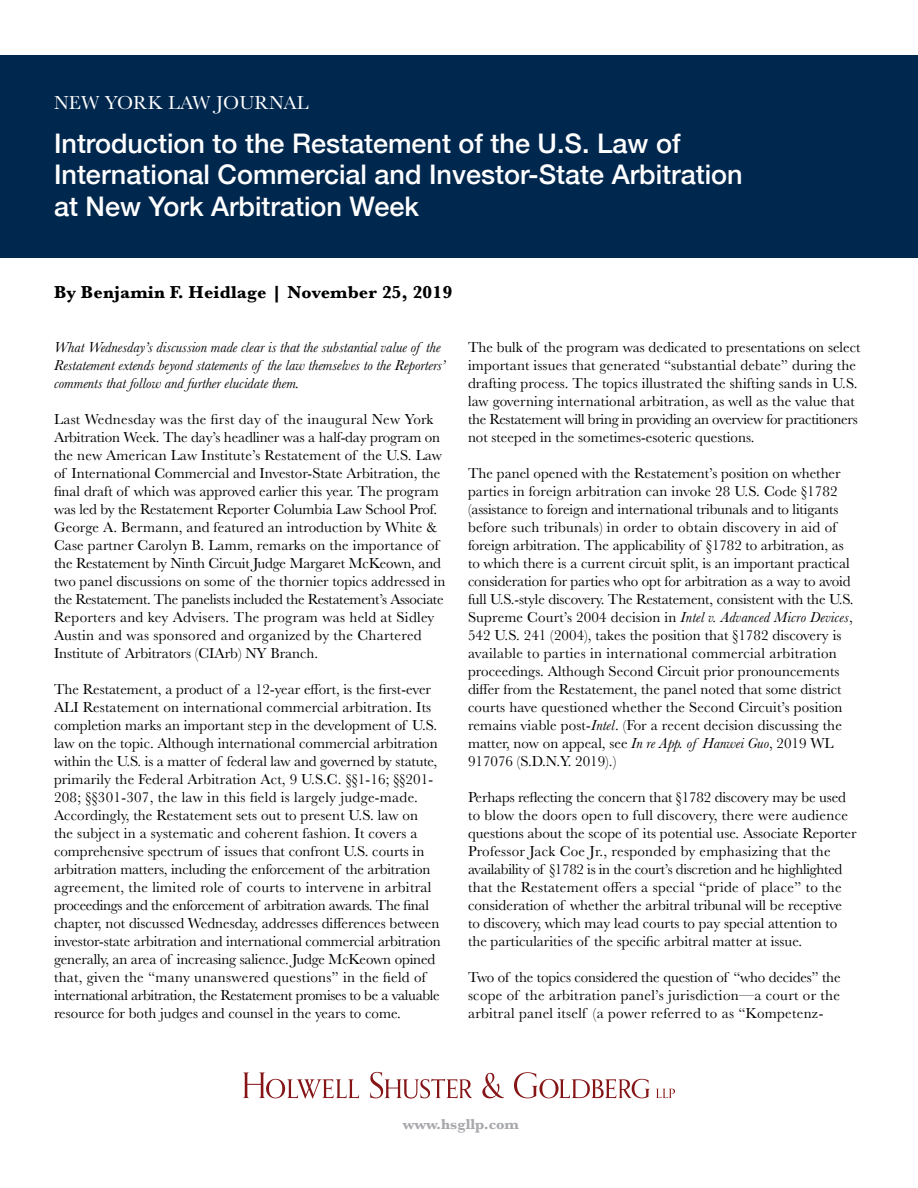
<style>
.page{position:relative;width:918px;height:1188px;background:#fff}
.page>*{position:absolute;margin:0;border:0;box-sizing:border-box;transform-origin:0 0}
.t1{font:500 27px/31.5px "Helvetica Neue";color:#fff}
.t2{font:19.5px "Baskerville";letter-spacing:.01em;color:#fff}
.t3{font:700 18px "Baskerville";letter-spacing:.01em;color:#000}
.t4{font:15px/18px "Baskerville";color:#000}
.t5{font:italic 15px/18px "Baskerville";color:#000}
.t6{font:700 15px "Baskerville";color:#a8a9ad}
.s1{font-style:italic}
</style>
<div class="page">
<div style="left:0;top:56px;width:918px;height:202px;background:#00274d"></div>
<svg style="left:243px;top:1072px;width:116px;height:27px"></svg>
<svg style="left:370px;top:1072px;width:102px;height:27px"></svg>
<svg style="left:482px;top:1073px;width:22px;height:25px"></svg>
<svg style="left:514px;top:1072px;width:136px;height:26px"></svg>
<svg style="left:656px;top:1089px;width:19px;height:9px"></svg>
<p class="t2" style="left:54px;top:90px;width:256px">NEW YORK LAW JOURNAL</p>
<p class="t1" style="left:54px;top:125px;width:690px">Introduction to the Restatement of the U.S. Law of<br>International Commercial and Investor-State Arbitration at New York Arbitration Week</p>
<p class="t3" style="left:54px;top:280px;width:400px">By Benjamin F. Heidlage | November 25, 2019</p>
<p class="t5" style="left:54px;top:338px;width:393px">What Wednesday’s discussion made clear is that the substantial value of the<br>Restatement extends beyond statements of the law themselves to the Reporters’ comments that follow and further elucidate them.</p>
<p class="t4" style="left:54px;top:411px;width:393px">Last Wednesday was the first day of the inaugural New York Arbitration Week. The day’s headliner was a half-day program on the new American Law Institute’s Restatement of the U.S. Law of International Commercial and Investor-State Arbitration, the final draft of which was approved earlier this year. The program was led by the Restatement Reporter Columbia Law School Prof.<br>George A. Bermann, and featured an introduction by White &amp; Case partner Carolyn B. Lamm, remarks on the importance of the Restatement by Ninth Circuit Judge Margaret McKeown, and two panel discussions on some of the thornier topics addressed in the Restatement. The panelists included the Restatement’s Associate Reporters and key Advisers. The program was held at Sidley Austin and was sponsored and organized by the Chartered Institute of Arbitrators (CIArb) NY Branch.</p>
<p class="t4" style="left:54px;top:681px;width:388px">The Restatement, a product of a 12-year effort, is the first-ever ALI Restatement on international commercial arbitration. Its completion marks an important step in the development of U.S. law on the topic. Although international commercial arbitration within the U.S. is a matter of federal law and governed by statute, primarily the Federal Arbitration Act, 9 U.S.C. §§1-16; §§201- 208; §§301-307, the law in this field is largely judge-made.<br>Accordingly, the Restatement sets out to present U.S. law on the subject in a systematic and coherent fashion. It covers a comprehensive spectrum of issues that confront U.S. courts in arbitration matters, including the enforcement of the arbitration agreement, the limited role of courts to intervene in arbitral proceedings and the enforcement of arbitration awards. The final chapter, not discussed Wednesday, addresses differences between investor-state arbitration and international commercial arbitration generally, an area of increasing salience. Judge McKeown opined that, given the “many unanswered questions” in the field of international arbitration, the Restatement promises to be a valuable resource for both judges and counsel in the years to come.</p>
<p class="t4" style="left:468px;top:339px;width:394px">The bulk of the program was dedicated to presentations on select important issues that generated “substantial debate” during the drafting process. The topics illustrated the shifting sands in U.S. law governing international arbitration, as well as the value that the Restatement will bring in providing an overview for practitioners not steeped in the sometimes-esoteric questions.</p>
<p class="t4" style="left:468px;top:465px;width:387px">The panel opened with the Restatement’s position on whether parties in foreign arbitration can invoke 28 U.S. Code §1782 (assistance to foreign and international tribunals and to litigants before such tribunals) in order to obtain discovery in aid of foreign arbitration. The applicability of §1782 to arbitration, as to which there is a current circuit split, is an important practical consideration for parties who opt for arbitration as a way to avoid full U.S.-style discovery. The Restatement, consistent with the U.S.<br>Supreme Court’s 2004 decision in <span class="s1">Intel v. Advanced Micro Devices</span>, 542 U.S. 241 (2004), takes the position that §1782 discovery is available to parties in international commercial arbitration proceedings. Although Second Circuit prior pronouncements differ from the Restatement, the panel noted that some district courts have questioned whether the Second Circuit’s position remains viable post-<span class="s1">Intel</span>. (For a recent decision discussing the matter, now on appeal, see <span class="s1">In re App. of Hanwei Guo</span>, 2019 WL 917076 (S.D.N.Y. 2019).)</p>
<p class="t4" style="left:468px;top:789px;width:390px">Perhaps reflecting the concern that §1782 discovery may be used to blow the doors open to full discovery, there were audience questions about the scope of its potential use. Associate Reporter Professor Jack Coe Jr., responded by emphasizing that the availability of §1782 is in the court’s discretion and he highlighted that the Restatement offers a special “pride of place” to the consideration of whether the arbitral tribunal will be receptive to discovery, which may lead courts to pay special attention to the particularities of the specific arbitral matter at issue.</p>
<p class="t4" style="left:468px;top:969px;width:374px;text-align:justify">Two of the topics considered the question of “who decides” the scope of the arbitration panel’s jurisdiction—a court or the arbitral panel itself (a power referred to as “Kompetenz-</p>
<p class="t6" style="left:403px;top:1113px;width:117px">www.hsgllp.com</p>
</div>
